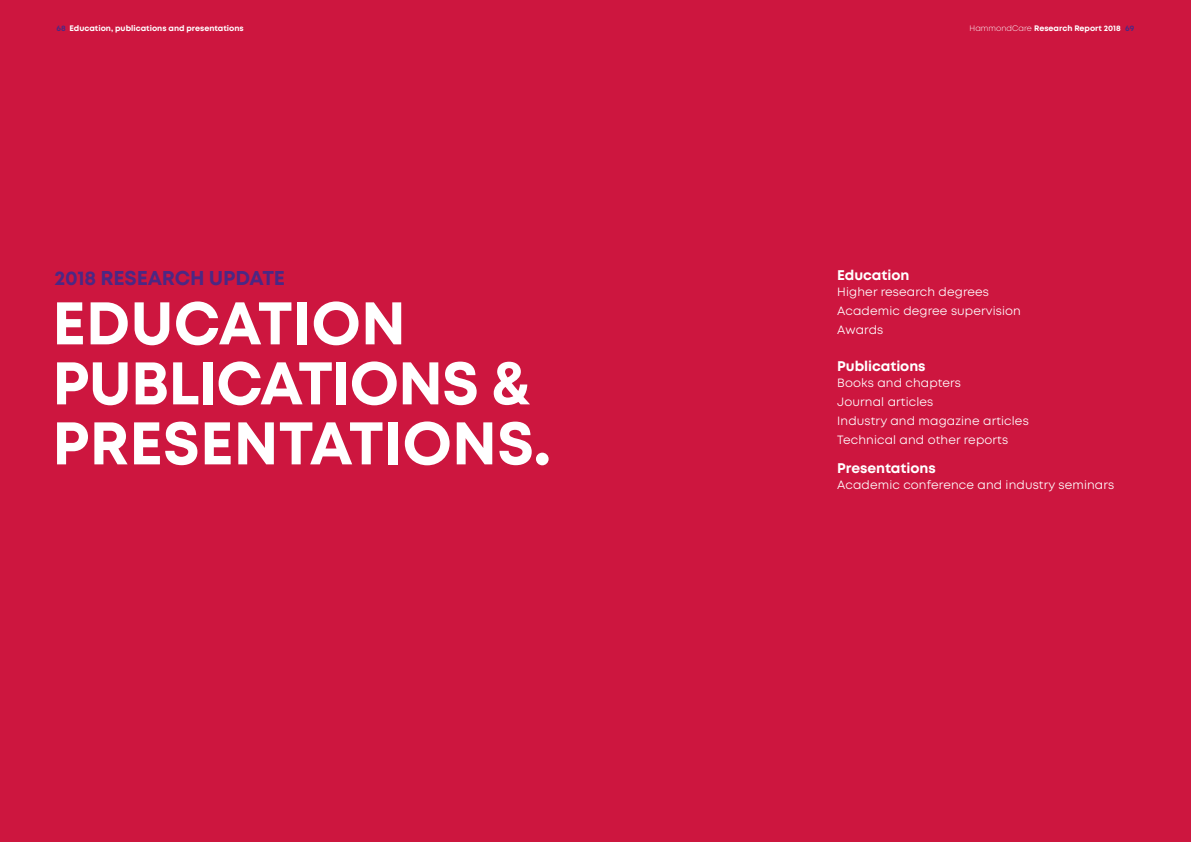
<style>
.page{position:relative;width:1191px;height:842px;background:#cd163f}
.page>*{position:absolute;margin:0;border:0;box-sizing:border-box;transform-origin:0 0}
.t1{font:700 60px/60px "Mont";color:#fff}
.t2{font:700 20px "Mont";letter-spacing:-.01em;color:#4b2884}
.t3{font:700 14px "Mont";letter-spacing:-.005em;color:#fff}
.t4{font:12px/19px "Mont";letter-spacing:.01em;color:#fff}
.t5{font:700 8px "Mont";color:#fff}
.s1{color:#4b2884}
.s2{font-weight:300}
</style>
<div class="page">
<div style="left:536px;top:453px;width:12px;height:12px;background:#fff;border-radius:50%"></div>
<p class="t5" style="left:56px;top:23px;width:189px"><span class="s1">68</span> Education, publications and presentations</p>
<p class="t5" style="left:969px;top:23px;width:166px"><span class="s2">HammondCare</span> Research Report 2018 <span class="s1">69</span></p>
<h2 class="t2" style="left:54px;top:265px;width:232px">2018 RESEARCH UPDATE</h2>
<h1 class="t1" style="left:52px;top:294px;width:483px">EDUCATION<br>PUBLICATIONS &amp;<br>PRESENTATIONS</h1>
<p class="t3" style="left:837px;top:266px;width:74px">Education</p>
<p class="t4" style="left:837px;top:282px;width:185px">Higher research degrees<br>Academic degree supervision<br>Awards</p>
<p class="t3" style="left:837px;top:357px;width:90px">Publications</p>
<p class="t4" style="left:837px;top:373px;width:193px">Books and chapters<br>Journal articles<br>Industry and magazine articles<br>Technical and other reports</p>
<p class="t3" style="left:837px;top:459px;width:100px">Presentations</p>
<p class="t4" style="left:837px;top:475px;width:278px">Academic conference and industry seminars</p>
</div>
